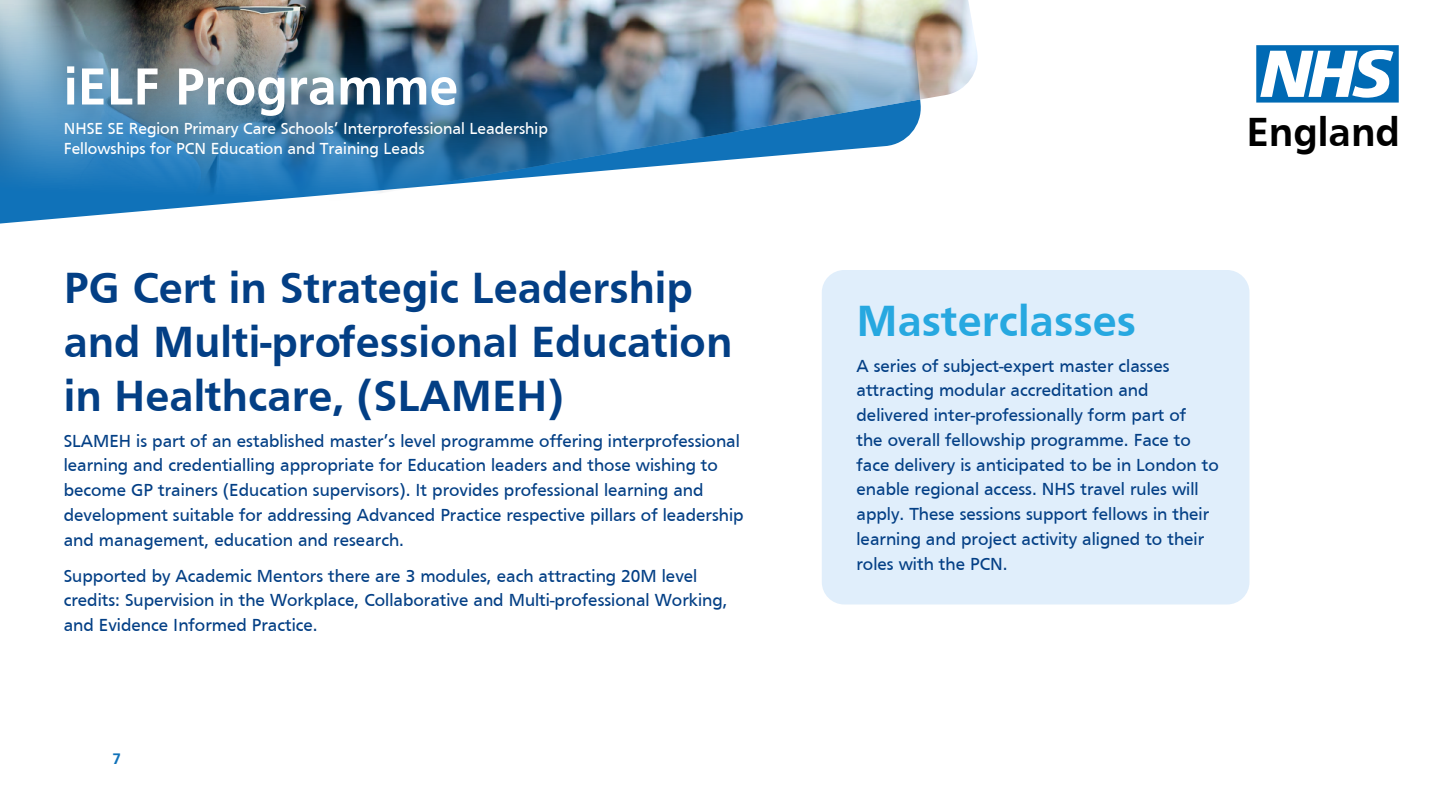
<style>
.page{position:relative;width:1440px;height:810px;background:#fff}
.page>*{position:absolute;margin:0;border:0;box-sizing:border-box;transform-origin:0 0}
.t1{font:700 54px "Frutiger";color:#fff}
.t2{font:700 45px/54px "Frutiger";color:#033f85}
.t3{font:700 45px "Frutiger";color:#27a8e0}
.t4{font:700 41.85px "Frutiger";color:#000}
.t5{font:18px/24.8px "Frutiger";color:#033f85}
.t6{font:16.5px/19.8px "Frutiger";color:#fff}
.t7{font:700 15.75px "Frutiger";color:#1072b9}
</style>
<div class="page">
<img style="left:0;top:0;width:978px;height:224px">
<svg style="left:1256px;top:45px;width:143px;height:58px"></svg>
<div style="left:822px;top:270px;width:428px;height:334px;background:#e0eefb;border-radius:22px"></div>
<h1 class="t1" style="left:64px;top:55px;width:396px">iELF Programme</h1>
<p class="t6" style="left:64px;top:119px;width:486px">NHSE SE Region Primary Care Schools’ Interprofessional Leadership<br>Fellowships for PCN Education and Training Leads</p>
<h3 class="t4" style="left:1246px;top:108px;width:155px">England</h3>
<h2 class="t2" style="left:64px;top:260px;width:670px">PG Cert in Strategic Leadership and Multi-professional Education in Healthcare, (SLAMEH)</h2>
<p class="t5" style="left:64px;top:428px;width:681px">SLAMEH is part of an established master’s level programme offering interprofessional learning and credentialling appropriate for Education leaders and those wishing to become GP trainers (Education supervisors). It provides professional learning and development suitable for addressing Advanced Practice respective pillars of leadership and management, education and research.</p>
<p class="t5" style="left:64px;top:563px;width:665px">Supported by Academic Mentors there are 3 modules, each attracting 20M level credits: Supervision in the Workplace, Collaborative and Multi-professional Working, and Evidence Informed Practice.</p>
<p class="t7" style="left:112px;top:750px;width:10px">7</p>
<h2 class="t3" style="left:856px;top:295px;width:281px">Masterclasses</h2>
<p class="t5" style="left:856px;top:353px;width:364px">A series of subject-expert master classes attracting modular accreditation and delivered inter-professionally form part of<br>the overall fellowship programme. Face to face delivery is anticipated to be in London to enable regional access. NHS travel rules will apply. These sessions support fellows in their learning and project activity aligned to their roles with the PCN.</p>
</div>
